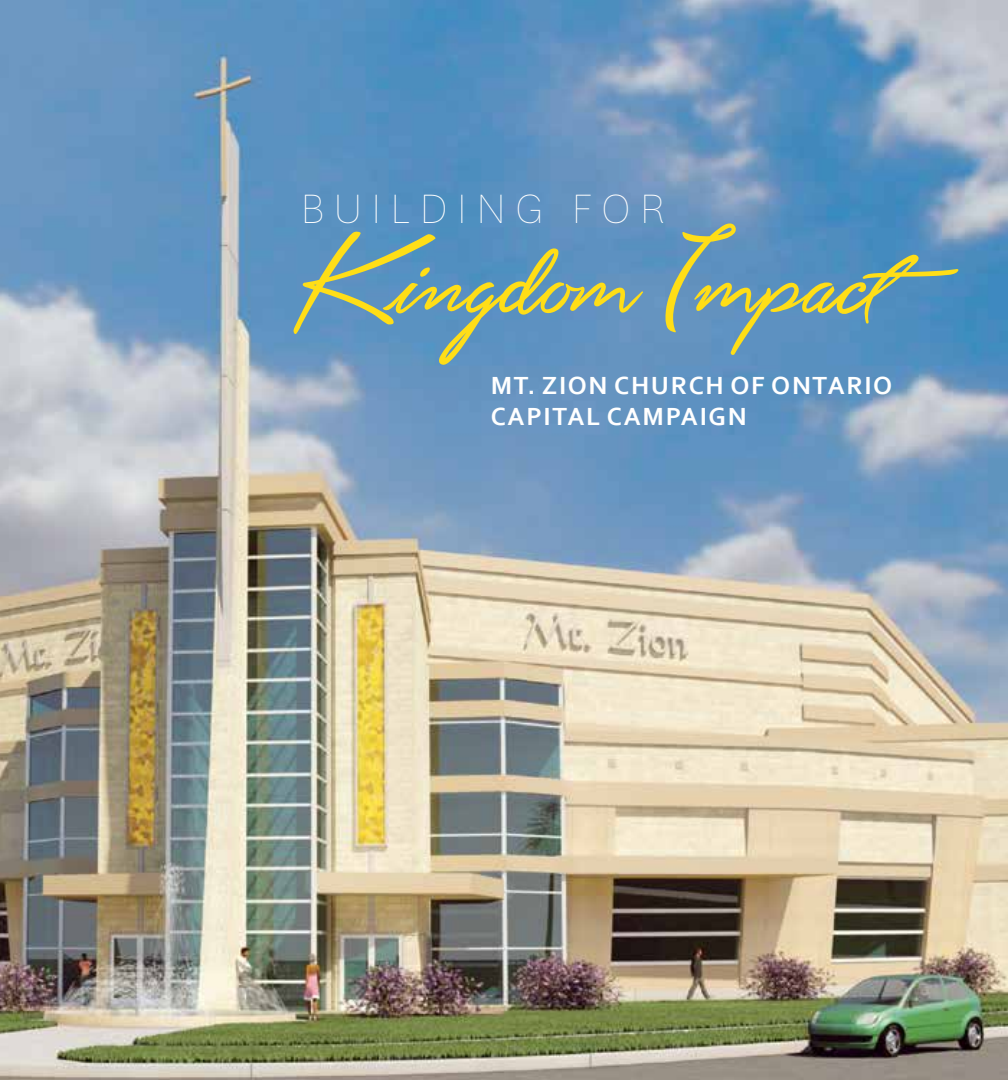
<style>
.page{position:relative;width:1008px;height:1080px;background:#fff}
.page>*{position:absolute;margin:0;border:0;box-sizing:border-box;transform-origin:0 0}
.t1{font:132px "Unthrift First Personal";color:#ffde17}
.t2{font:100 48px "National";letter-spacing:.2em;color:#fff}
.t3{font:700 26px/31.2px "Corbel";letter-spacing:.065em;color:#fff}
</style>
<div class="page">
<img style="left:0;top:0;width:1008px;height:1080px">
<h2 class="t2" style="left:301px;top:180px;width:365px">BUILDING FOR</h2>
<h1 class="t1" style="left:293px;top:205px;width:674px">Kingdom Impact</h1>
<p class="t3" style="left:491px;top:369px;width:403px">MT. ZION CHURCH OF ONTARIO<br>CAPITAL CAMPAIGN</p>
</div>
